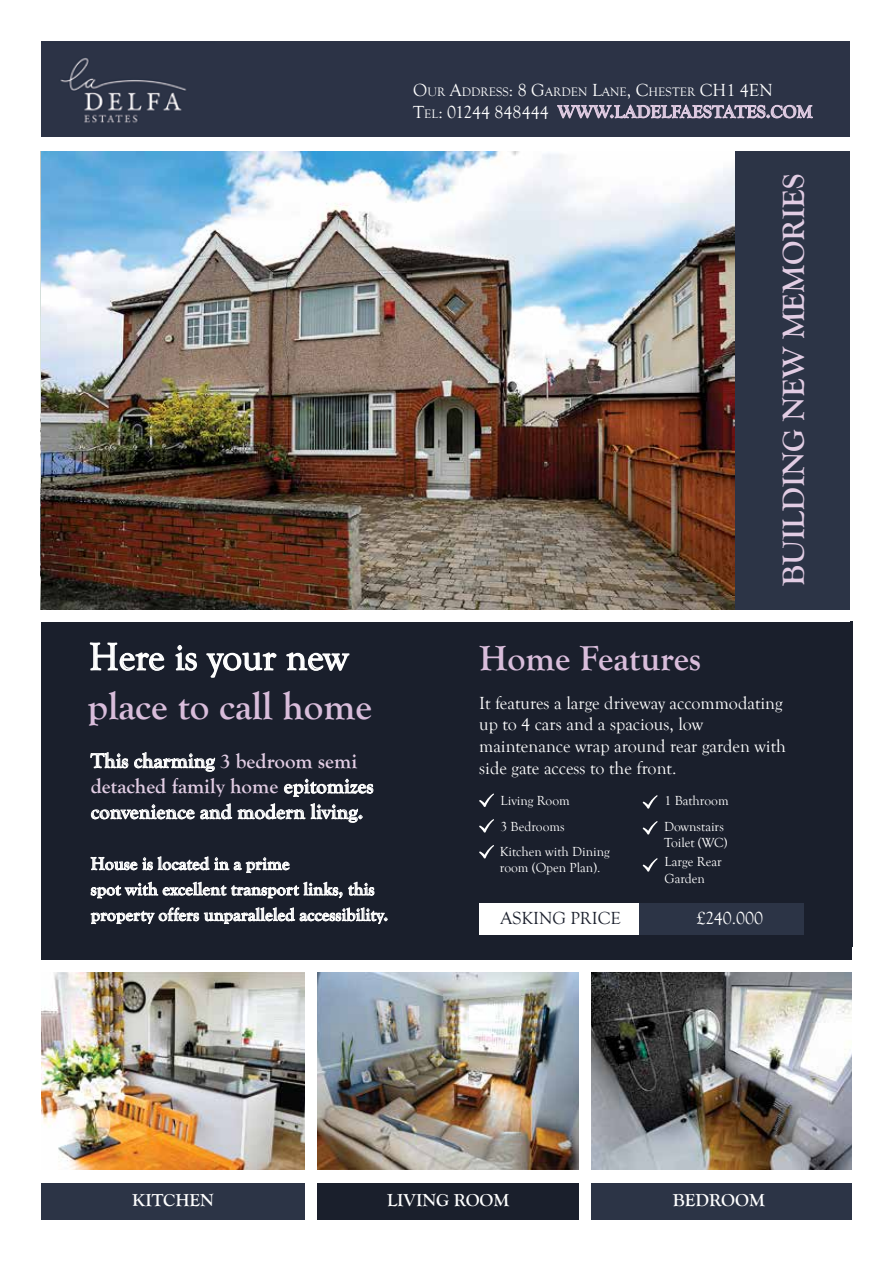
<style>
.page{position:relative;width:893px;height:1263px;background:#fff}
.page>*{position:absolute;margin:0;border:0;box-sizing:border-box;transform-origin:0 0}
.t1{font:700 39px "Goudy Old Style T";color:#d9bddb}
.t2{font:39px "Goudy Old Style T";color:#fff}
.t3{font:700 36px "Goudy Old Style T";color:#d9bddb}
.t4{font:700 31.5px "Goudy Old Style T";color:#e2cde4}
.t5{font:700 21px/25.5px "Goudy Old Style T";color:#fff}
.t6{font:18px/21.6px "Goudy Old Style T";color:#fff}
.t7{font:700 18px/25.5px "Goudy Old Style T";color:#fff}
.t8{font:700 18px "Goudy Old Style T";color:#e2cde4}
.t9{font:18px "Goudy Old Style T";color:#1a1f2c}
.t10{font:13.5px/25.5px "Goudy Old Style T";color:#fff}
.t11{font:12.6px "Goudy Old Style T";color:#fff}
.s1{font-size:18px}
.s2{font-weight:400;color:#fff}
.s3{font-weight:400;font-size:12.6px;color:#fff}
.s4{color:#e2cde4}
</style>
<div class="page">
<div style="left:41px;top:42px;width:809px;height:102px;background:#2c3346"></div>
<div style="left:41px;top:621px;width:811px;height:341px;background:#1a1f2c"></div>
<div style="left:41px;top:1182px;width:265px;height:38px;background:#2c3446"></div>
<div style="left:314px;top:1182px;width:265px;height:38px;background:#1a1f2c"></div>
<div style="left:586px;top:1182px;width:266px;height:38px;background:#2c3446"></div>
<div style="left:639px;top:903px;width:164px;height:31px;background:#2c3446"></div>
<div style="left:479px;top:903px;width:160px;height:31px;background:#fff"></div>
<svg style="left:90px;top:752px;width:38px;height:16px"></svg>
<svg style="left:134px;top:752px;width:81px;height:19px"></svg>
<svg style="left:284px;top:779px;width:89px;height:18px"></svg>
<svg style="left:91px;top:803px;width:272px;height:19px"></svg>
<svg style="left:91px;top:856px;width:199px;height:17px"></svg>
<svg style="left:91px;top:881px;width:283px;height:17px"></svg>
<svg style="left:91px;top:907px;width:297px;height:17px"></svg>
<svg style="left:89px;top:642px;width:76px;height:29px"></svg>
<svg style="left:175px;top:645px;width:22px;height:26px"></svg>
<svg style="left:206px;top:652px;width:71px;height:26px"></svg>
<svg style="left:286px;top:652px;width:64px;height:19px"></svg>
<svg style="left:557px;top:104px;width:256px;height:15px"></svg>
<img style="left:60px;top:58px;width:126px;height:65px">
<svg style="left:479px;top:793px;width:15px;height:14px"></svg>
<svg style="left:479px;top:819px;width:15px;height:14px"></svg>
<svg style="left:479px;top:845px;width:15px;height:14px"></svg>
<svg style="left:643px;top:795px;width:15px;height:14px"></svg>
<svg style="left:643px;top:821px;width:15px;height:14px"></svg>
<div style="left:735px;top:151px;width:115px;height:462px;background:#2c3446"></div>
<div style="left:36px;top:137px;width:824px;height:14px;background:#fff"></div>
<div style="left:29px;top:610px;width:821px;height:11px;background:#fff"></div>
<img style="left:41px;top:151px;width:694px;height:459px">
<img style="left:591px;top:972px;width:261px;height:198px">
<img style="left:41px;top:972px;width:264px;height:198px">
<img style="left:317px;top:972px;width:262px;height:198px">
<div style="left:31px;top:960px;width:821px;height:12px;background:#fff"></div>
<div style="left:305px;top:966px;width:12px;height:284px;background:#fff"></div>
<div style="left:579px;top:966px;width:12px;height:284px;background:#fff"></div>
<svg style="left:643px;top:858px;width:15px;height:14px"></svg>
<p class="t11" style="left:413px;top:85px;width:361px"><span class="s1">O</span>UR <span class="s1">A</span>DDRESS<span class="s1">: 8 G</span>ARDEN <span class="s1">L</span>ANE<span class="s1">, C</span>HESTER <span class="s1">CH1 4EN</span></p>
<p class="t8" style="left:413px;top:102px;width:401px"><span class="s2">T</span><span class="s3">EL</span><span class="s2">: 01244 848444</span> WWW.LADELFAESTATES.COM</p>
<h1 class="t2" style="left:89px;top:635px;width:261px">Here is your new</h1>
<h1 class="t1" style="left:87px;top:684px;width:286px">place to call home</h1>
<p class="t5" style="left:91px;top:748px;width:284px">This charming <span class="s4">3 bedroom semi detached family home</span> epitomizes convenience and modern living.</p>
<p class="t7" style="left:91px;top:851px;width:299px">House is located in a prime<br>spot with excellent transport links, this property offers unparalleled accessibility.</p>
<h2 class="t3" style="left:479px;top:638px;width:224px">Home Features</h2>
<h3 class="t4" style="left:776px;top:586px;width:414px;rotate:-90deg">BUILDING NEW MEMORIES</h3>
<p class="t6" style="left:479px;top:692px;width:308px">It features a large driveway accommodating up to 4 cars and a spacious, low maintenance wrap around rear garden with side gate access to the front.</p>
<p class="t10" style="left:500px;top:788px;width:111px">Living Room<br>3 Bedrooms<br>Kitchen with Dining</p>
<p class="t10" style="left:500px;top:855px;width:102px">room (Open Plan).</p>
<p class="t10" style="left:664px;top:788px;width:66px">1 Bathroom<br>Downstairs</p>
<p class="t10" style="left:664px;top:830px;width:65px">Toilet (WC)</p>
<p class="t10" style="left:665px;top:854px;width:59px;line-height:16.2px">Large Rear<br>Garden</p>
<p class="t9" style="left:500px;top:909px;width:122px">ASKING PRICE</p>
<p class="t6" style="left:697px;top:908px;width:68px">£240.000</p>
<p class="t7" style="left:132px;top:1188px;width:83px">KITCHEN</p>
<p class="t7" style="left:387px;top:1188px;width:124px">LIVING ROOM</p>
<p class="t7" style="left:673px;top:1188px;width:94px">BEDROOM</p>
</div>
